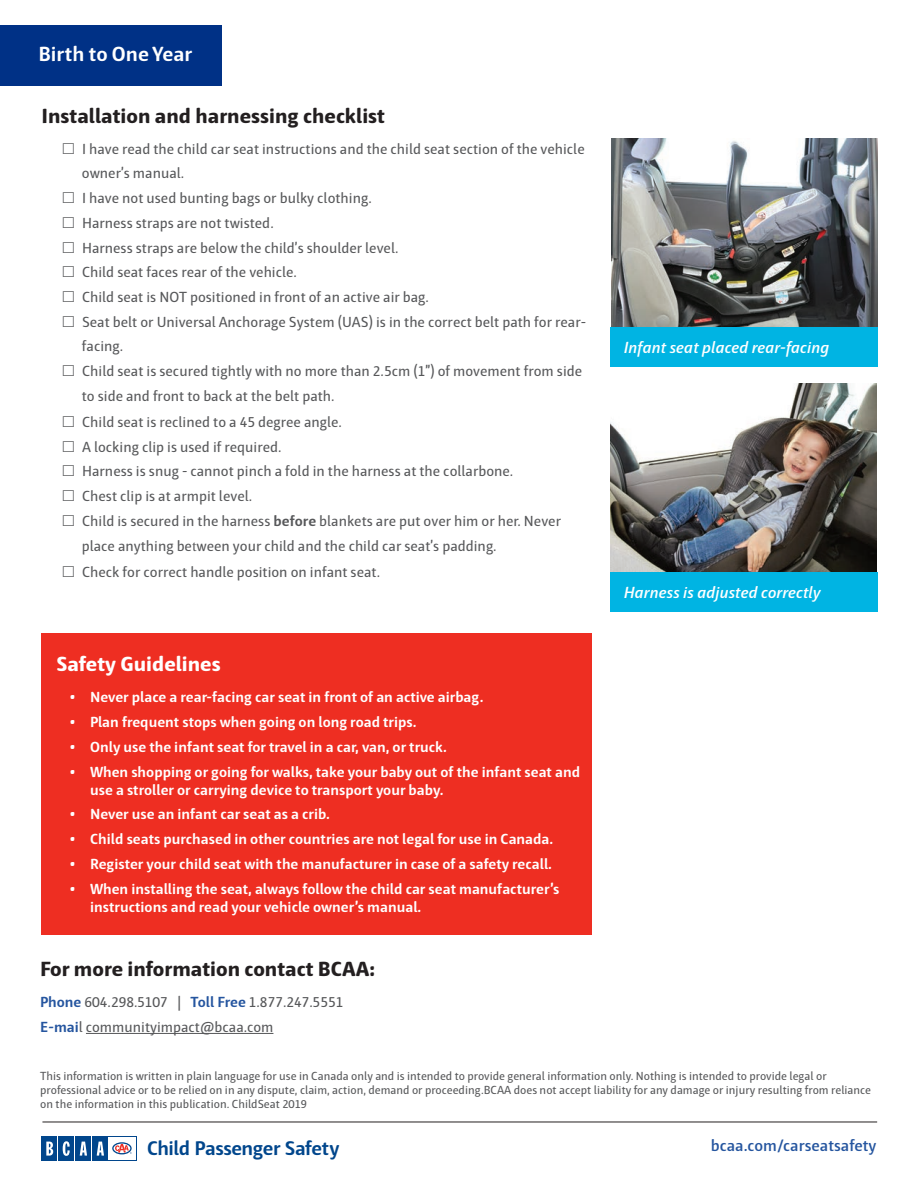
<style>
.page{position:relative;width:918px;height:1188px;background:#fff}
.page>*{position:absolute;margin:0;border:0;box-sizing:border-box;transform-origin:0 0}
.HeaderBold13{font:800 21px "Haptic";color:#231f20}
.HeaderBold13-2{font:800 21px "Haptic";color:#fff}
.unit_title{font:700 21px "Haptic Pro";color:#fff}
.t1{font:700 20.25px "Haptic";letter-spacing:-.025em;color:#01468c}
.t2{font:italic 600 16.5px "Haptic";color:#fff}
.sub_sub_head{font:600 16.5px "Haptic";color:#25559f}
.BodyIndent{font:15px/24.9px "Haptic";color:#57585a}
.BodyIndent-2{font:700 15px/18px "Haptic";color:#fff}
.body_no_indent{font:15px "Haptic";color:#57585a}
.body_no_indent-2{font:12px/14.4px "Haptic";color:#57585a}
.s1{font-weight:700}
.s2{font-family:"Minion Pro"}
.s3{font-weight:700;color:#25559f}
</style>
<div class="page">
<div style="left:41px;top:634px;width:550px;height:301px;background:#ee2e22"></div>
<img style="left:612px;top:138px;width:265px;height:189px">
<div style="left:611px;top:327px;width:267px;height:39px;background:#00b4e3"></div>
<img style="left:610px;top:384px;width:266px;height:189px">
<div style="left:611px;top:572px;width:267px;height:39px;background:#00b4e3"></div>
<div style="left:0;top:25px;width:221px;height:61px;background:#003186"></div>
<hr style="left:42px;top:1122px;width:835px;height:1px;background:#231f20">
<div style="left:42px;top:1136px;width:15px;height:25px;background:#01468c"></div>
<svg style="left:46px;top:1142px;width:7px;height:14px"></svg>
<div style="left:58px;top:1136px;width:16px;height:25px;background:#01468c"></div>
<svg style="left:63px;top:1141px;width:7px;height:15px"></svg>
<div style="left:75px;top:1136px;width:16px;height:25px;background:#01468c"></div>
<svg style="left:80px;top:1142px;width:7px;height:14px"></svg>
<div style="left:92px;top:1136px;width:45px;height:25px;background:#01468c"></div>
<svg style="left:97px;top:1137px;width:39px;height:23px"></svg>
<hr style="left:86px;top:1033px;width:187px;height:1px;background:#57585a">
<p class="unit_title" style="left:39px;top:41px;width:155px">Birth to One Year</p>
<p class="HeaderBold13" style="left:41px;top:103px;width:345px">Installation and harnessing checklist</p>
<p class="BodyIndent" style="left:82px;top:137px;width:504px;line-height:23.7px">I have read the child car seat instructions and the child seat section of the vehicle owner’s manual.</p>
<p class="BodyIndent" style="left:82px;top:186px;width:506px">I have not used bunting bags or bulky clothing.<br>Harness straps are not twisted.<br>Harness straps are below the child’s shoulder level.<br>Child seat faces rear of the vehicle.<br>Child seat is NOT positioned in front of an active air bag.<br>Seat belt or Universal Anchorage System (UAS) is in the correct belt path for rear&shy;facing.<br>Child seat is secured tightly with no more than 2.5cm (1”) of movement from side to side and front to back at the belt path.<br>Child seat is reclined to a 45 degree angle.<br>A locking clip is used if required.<br>Harness is snug - cannot pinch a fold in the harness at the collarbone.<br>Chest clip is at armpit level.<br>Child is secured in the harness <span class="s1">before</span> blankets are put over him or her. Never place anything be<span class="s2">t</span>ween your child and the child car seat’s padding.<br>Check for correct handle position on infant seat.</p>
<p class="HeaderBold13-2" style="left:56px;top:651px;width:166px">Safety Guidelines</p>
<p class="BodyIndent-2" style="left:70px;top:688px;width:415px">• Never place a rear-facing car seat in front of an active airbag.</p>
<p class="BodyIndent-2" style="left:70px;top:713px;width:348px">• Plan frequent stops when going on long road trips.</p>
<p class="BodyIndent-2" style="left:70px;top:738px;width:378px">• Only use the infant seat for travel in a car, van, or truck.</p>
<p class="BodyIndent-2" style="left:90px;top:762px;width:492px;text-indent:-20px">• When shopping or going for walks, take your baby out of the infant seat and use a stroller or carrying device to transport your baby.</p>
<p class="BodyIndent-2" style="left:70px;top:805px;width:262px">• Never use an infant car seat as a crib.</p>
<p class="BodyIndent-2" style="left:70px;top:830px;width:485px">• Child seats purchased in other countries are not legal for use in Canada.</p>
<p class="BodyIndent-2" style="left:70px;top:855px;width:484px">• Register your child seat with the manufacturer in case of a safety recall.</p>
<p class="BodyIndent-2" style="left:90px;top:879px;width:471px;text-indent:-20px">• When installing the seat, always follow the child car seat manufacturer’s instructions and read your vehicle owner’s manual.</p>
<p class="HeaderBold13" style="left:40px;top:956px;width:336px">For more information contact BCAA:</p>
<p class="body_no_indent" style="left:40px;top:993px;width:305px"><span class="s3">Phone</span> 604.298.5107 | <span class="s3">Toll Free</span> 1.877.247.5551</p>
<p class="body_no_indent" style="left:40px;top:1018px;width:235px"><span class="s3">E-mai</span>l communityimpact@bcaa.com</p>
<p class="t2" style="left:624px;top:338px;width:207px">Infant seat placed rear-facing</p>
<p class="t2" style="left:624px;top:582px;width:198px">Harness is adjusted correctly</p>
<p class="body_no_indent-2" style="left:40px;top:1068px;width:832px">This information is written in plain language for use in Canada only and is intended to provide general information only. Nothing is intended to provide legal or professional advice or to be relied on in any dispute, claim, action, demand or proceeding.BCAA does not accept liability for any damage or injury resulting from reliance on the information in this publication. ChildSeat 2019</p>
<p class="t1" style="left:147px;top:1136px;width:194px">Child Passenger Safety</p>
<p class="sub_sub_head" style="left:711px;top:1135px;width:167px">bcaa.com/carseatsafety</p>
</div>
